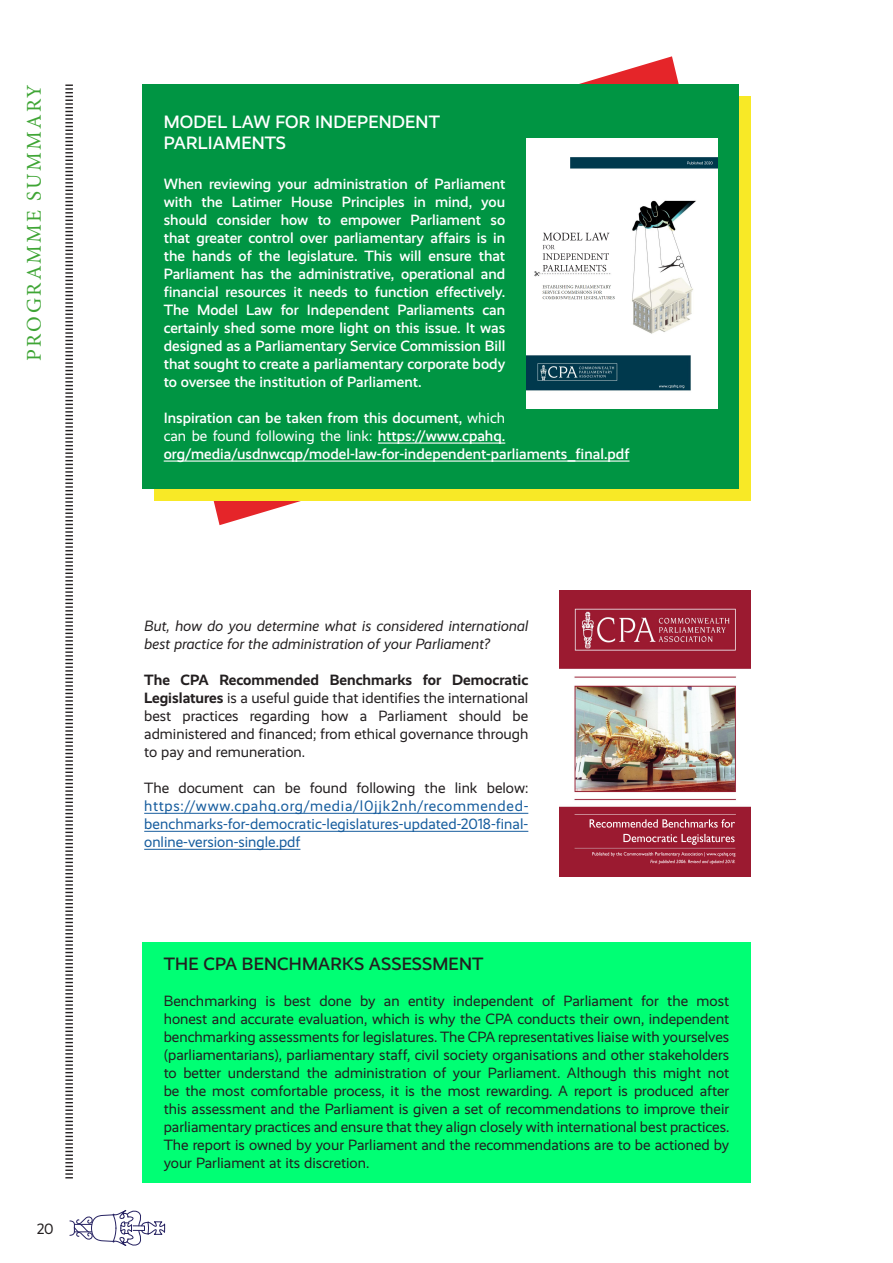
<style>
.page{position:relative;width:893px;height:1263px;background:#fff}
.page>*{position:absolute;margin:0;border:0;box-sizing:border-box;transform-origin:0 0}
.t1{font:21px "Minion Pro";letter-spacing:.11em;color:#3fa535}
.t2{font:500 18px/21.6px "Realist";letter-spacing:.01em;color:#fff}
.t3{font:500 18px "Realist";letter-spacing:.01em;color:#231f20}
.t4{font:15px/18px "Realist";color:#231f20;text-align:justify}
.t5{font:500 15px/18px "Realist";color:#fff;text-align:justify}
.t6{font:15px/18px "Realist";color:#175d9e;text-align:justify}
.t7{font:italic 15px/18px "Realist";color:#231f20}
.s1{font-weight:400}
.s2{font-weight:700}
.s3{color:#231f20}
</style>
<div class="page">
<svg style="left:69px;top:1210px;width:96px;height:36px"></svg>
<svg style="left:65px;top:84px;width:8px;height:1095px"></svg>
<hr style="left:144px;top:813px;width:384px;height:1px;background:#175d9e">
<hr style="left:144px;top:831px;width:384px;height:1px;background:#175d9e">
<hr style="left:144px;top:849px;width:156px;height:1px;background:#175d9e">
<svg style="left:213px;top:56px;width:466px;height:469px"></svg>
<div style="left:154px;top:96px;width:596px;height:405px;background:#f8e926"></div>
<div style="left:142px;top:84px;width:597px;height:405px;background:#009543"></div>
<hr style="left:378px;top:442px;width:127px;height:2px;background:#fff">
<hr style="left:164px;top:460px;width:465px;height:2px;background:#fff">
<img style="left:527px;top:139px;width:191px;height:270px">
<img style="left:559px;top:590px;width:191px;height:286px">
<div style="left:142px;top:942px;width:608px;height:240px;background:#00ff74"></div>
<p class="t1" style="left:20px;top:361px;width:278px;rotate:-90deg">PROGRAMME SUMMARY</p>
<p class="t4" style="left:37px;top:1220px;width:18px">20</p>
<p class="t2" style="left:164px;top:111px;width:278px">MODEL LAW FOR INDEPENDENT<br>PARLIAMENTS</p>
<p class="t5" style="left:164px;top:175px;width:343px">When reviewing your administration of Parliament with the Latimer House Principles in mind, you should consider how to empower Parliament so that greater control over parliamentary affairs is in the hands of the legislature. This will ensure that Parliament has the administrative, operational and financial resources it needs to function effectively.<br>The Model Law for Independent Parliaments can certainly shed some more light on this issue. It was designed as a Parliamentary Service Commission Bill that sought to create a parliamentary corporate body to oversee the institution of Parliament.</p>
<p class="t5" style="left:164px;top:409px;width:467px;text-align:left">Inspiration can be taken from this document, <span class="s1">which<br>can be found following the link:</span> https://www.cpahq. org/media/usdnwcqp/model-law-for-independent-parliaments_final.pdf</p>
<p class="t7" style="left:144px;top:617px;width:386px">But, how do you determine what is considered international best practice for the administration of your Parliament?</p>
<p class="t4" style="left:144px;top:671px;width:386px"><span class="s2">The CPA Recommended Benchmarks for Democratic Legislatures</span> is a useful guide that identifies the international best practices regarding how a Parliament should be administered and financed; from ethical governance through to pay and remuneration.</p>
<p class="t6" style="left:144px;top:779px;width:386px"><span class="s3">The document can be found following the link below: </span>https://www.cpahq.org/media/l0jjk2nh/recommended&shy;benchmarks-for-democratic-legislatures-updated-2018-final&shy;online-version-single.pdf</p>
<p class="t3" style="left:164px;top:953px;width:321px">THE CPA BENCHMARKS ASSESSMENT</p>
<p class="t4" style="left:164px;top:992px;width:567px">Benchmarking is best done by an entity independent of Parliament for the most honest and accurate evaluation, which is why the CPA conducts their own, independent benchmarking assessments for legislatures. The CPA representatives liaise with yourselves (parliamentarians), parliamentary staff, civil society organisations and other stakeholders to better understand the administration of your Parliament. Although this might not be the most comfortable process, it is the most rewarding. A report is produced after this assessment and the Parliament is given a set of recommendations to improve their parliamentary practices and ensure that they align closely with international best practices.<br>The report is owned by your Parliament and the recommendations are to be actioned by your Parliament at its discretion.</p>
</div>
